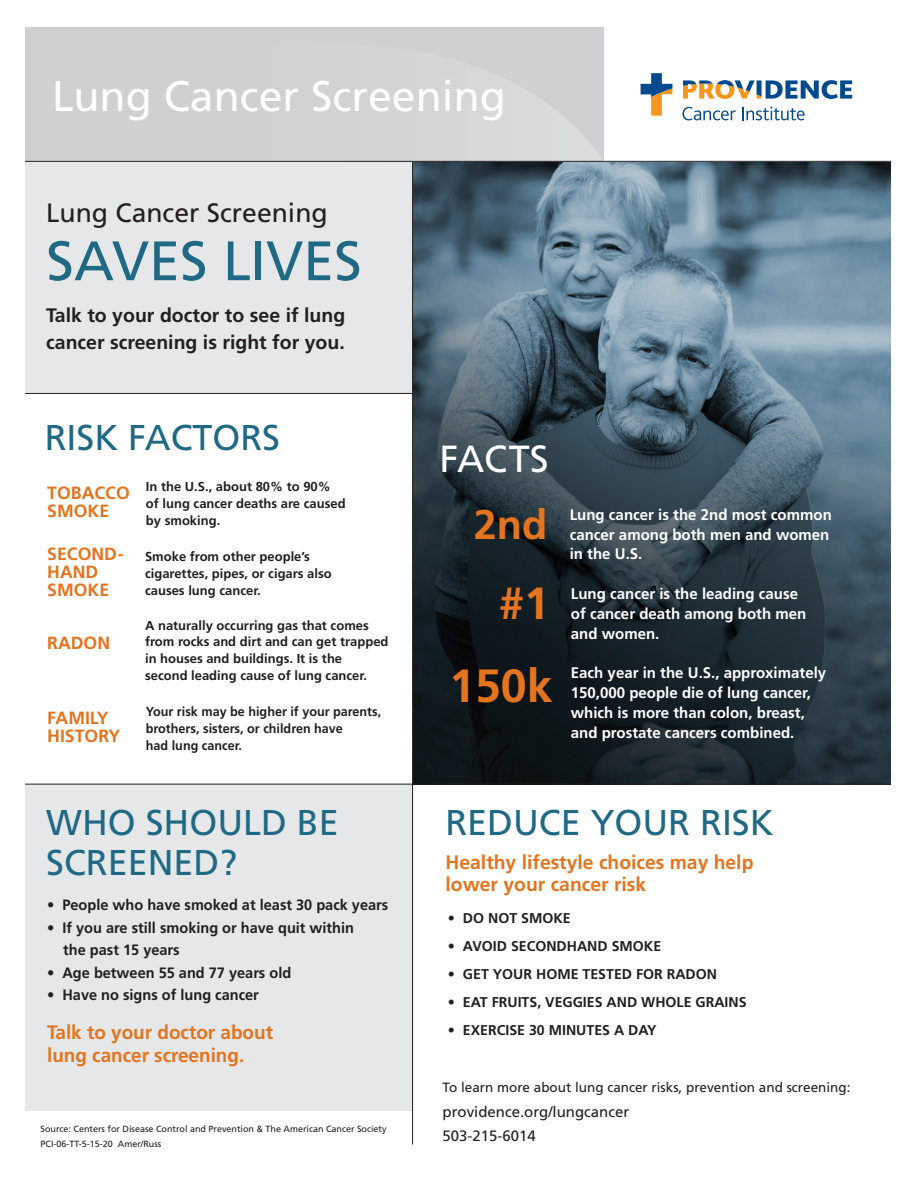
<style>
.page{position:relative;width:918px;height:1188px;background:#fff}
.page>*{position:absolute;margin:0;border:0;box-sizing:border-box;transform-origin:0 0}
.t1{font:55.5px "Frutiger LT Std";color:#1f6985}
.t2{font:700 46.5px "Frutiger LT Std";color:#e4741d}
.t3{font:700 45px "Frutiger LT Std";color:#e4741d}
.t4{font:42.75px "Frutiger LT Std";color:#fff}
.t5{font:700 41.4px "Frutiger LT Std";color:#e4741d}
.t6{font:37.8px "Frutiger LT Std";color:#fff}
.t7{font:35.85px/40.7px "Frutiger LT Std";color:#1f6985}
.t8{font:26.55px "Frutiger LT Std";color:#231f20}
.t9{font:700 19.5px/22.5px "Frutiger LT Std";color:#e4741d}
.t10{font:700 19.5px/27px "Frutiger LT Std";color:#231f20}
.t11{font:700 17.7px/18px "Frutiger LT Std";color:#e4741d}
.t12{font:700 15.3px/19.6px "Frutiger LT Std";color:#fff}
.t13{font:700 15px/22.5px "Frutiger LT Std";color:#231f20}
.t14{font:15px/24.6px "Frutiger LT Std";color:#231f20}
.t15{font:700 14.1px "Frutiger LT Std";color:#231f20}
.t16{font:13.5px "Frutiger LT Std";color:#231f20}
.t17{font:700 13.05px/16.6px "Frutiger LT Std";color:#231f20}
.t18{font:9px "Frutiger LT Std";color:#231f20}
</style>
<div class="page">
<div style="left:25px;top:785px;width:388px;height:326px;background:#e6e7e9"></div>
<div style="left:25px;top:27px;width:579px;height:135px;background:#cfd0d2"></div>
<svg style="left:169px;top:107px;width:444px;height:54px"></svg>
<img style="left:413px;top:162px;width:478px;height:622px">
<div style="left:25px;top:162px;width:388px;height:231px;background:#e6e7e9"></div>
<svg style="left:641px;top:73px;width:211px;height:47px"></svg>
<hr style="left:412px;top:162px;width:1px;height:982px;background:#231f20">
<hr style="left:25px;top:393px;width:387px;height:1px;background:#231f20">
<hr style="left:25px;top:161px;width:866px;height:1px;background:#231f20">
<hr style="left:25px;top:784px;width:866px;height:1px;background:#231f20">
<h3 class="t4" style="left:52px;top:71px;width:455px">Lung Cancer Screening</h3>
<h3 class="t8" style="left:46px;top:197px;width:283px">Lung Cancer Screening</h3>
<h1 class="t1" style="left:46px;top:228px;width:317px">SAVES LIVES</h1>
<h3 class="t10" style="left:46px;top:302px;width:301px">Talk to your doctor to see if lung cancer screening is right for you.</h3>
<h3 class="t7" style="left:45px;top:417px;width:237px">RISK FACTORS</h3>
<h3 class="t11" style="left:47px;top:484px;width:84px">TOBACCO<br>SMOKE</h3>
<p class="t17" style="left:146px;top:478px;width:201px">In the U.S., about 80% to 90% of lung cancer deaths are caused by smoking.</p>
<p class="t17" style="left:145px;top:549px;width:188px">Smoke from other people’s cigarettes, pipes, or cigars also causes lung cancer.</p>
<p class="t17" style="left:145px;top:617px;width:245px">A naturally occurring gas that comes from rocks and dirt and can get trapped in houses and buildings. It is the<br>second leading cause of lung cancer.</p>
<p class="t17" style="left:146px;top:704px;width:237px">Your risk may be higher if your parents, brothers, sisters, or children have<br>had lung cancer.</p>
<h3 class="t11" style="left:47px;top:545px;width:78px">SECOND-<br>HAND<br>SMOKE</h3>
<h3 class="t11" style="left:47px;top:634px;width:64px">RADON</h3>
<h3 class="t11" style="left:47px;top:709px;width:75px">FAMILY<br>HISTORY</h3>
<h3 class="t6" style="left:440px;top:437px;width:111px">FACTS</h3>
<h3 class="t5" style="left:474px;top:500px;width:75px">2nd</h3>
<p class="t12" style="left:570px;top:505px;width:264px">Lung cancer is the 2nd most common cancer among both men and women in the U.S.</p>
<h3 class="t3" style="left:499px;top:577px;width:52px">#1</h3>
<p class="t12" style="left:571px;top:584px;width:237px">Lung cancer is the leading cause of cancer death among both men and women.</p>
<h2 class="t2" style="left:449px;top:658px;width:105px">150k</h2>
<p class="t12" style="left:571px;top:663px;width:257px">Each year in the U.S., approximately 150,000 people die of lung cancer, which is more than colon, breast, and prostate cancers combined.</p>
<h3 class="t7" style="left:46px;top:802px;width:294px">WHO SHOULD BE<br>SCREENED?</h3>
<h3 class="t7" style="left:445px;top:802px;width:330px">REDUCE YOUR RISK</h3>
<p class="t15" style="left:448px;top:909px;width:124px">• DO NOT SMOKE</p>
<p class="t15" style="left:448px;top:937px;width:215px">• AVOID SECONDHAND SMOKE</p>
<p class="t15" style="left:448px;top:966px;width:271px">• GET YOUR HOME TESTED FOR RADON</p>
<p class="t15" style="left:448px;top:994px;width:300px">• EAT FRUITS, VEGGIES AND WHOLE GRAINS</p>
<p class="t15" style="left:448px;top:1022px;width:210px">• EXERCISE 30 MINUTES A DAY</p>
<h3 class="t9" style="left:446px;top:851px;width:309px">Healthy lifestyle choices may help lower your cancer risk</h3>
<p class="t13" style="left:47px;top:894px;width:343px">• People who have smoked at least 30 pack years</p>
<p class="t13" style="left:63px;top:916px;width:292px;text-indent:-16px">• If you are still smoking or have quit within the past 15 years</p>
<p class="t13" style="left:47px;top:961px;width:246px">• Age between 55 and 77 years old</p>
<p class="t13" style="left:47px;top:984px;width:213px">• Have no signs of lung cancer</p>
<h3 class="t9" style="left:47px;top:1021px;width:227px">Talk to your doctor about lung cancer screening.</h3>
<p class="t18" style="left:41px;top:1123px;width:348px">Source: Centers for Disease Control and Prevention &amp; The American Cancer Society</p>
<p class="t18" style="left:41px;top:1139px;width:122px">PCI-06-TT-5-15-20 Amer/Russ</p>
<p class="t16" style="left:443px;top:1080px;width:409px">To learn more about lung cancer risks, prevention and screening:</p>
<p class="t14" style="left:443px;top:1099px;width:188px">providence.org/lungcancer<br>503-215-6014</p>
</div>
